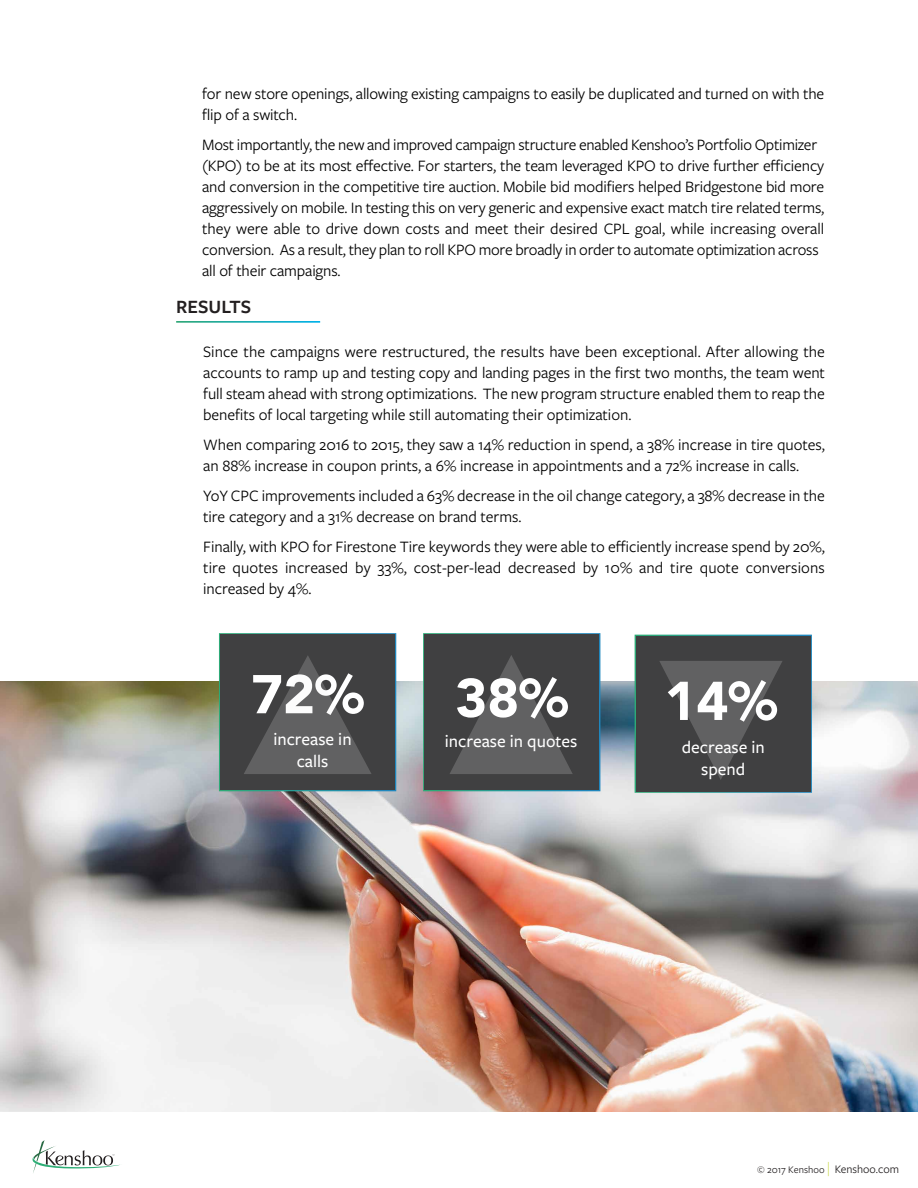
<style>
.page{position:relative;width:918px;height:1188px;background:#fff}
.page>*{position:absolute;margin:0;border:0;box-sizing:border-box;transform-origin:0 0}
.t1{font:900 54px "Avenir";color:#fff}
.t2{font:600 19.5px "Freight Sans Pro";color:#231f20}
.t3{font:500 18px/21.6px "Freight Sans Pro";color:#fff;text-align:center}
.t4{font:16.5px/21px "Freight Sans Pro";letter-spacing:-.01em;color:#000}
.t5{font:10.5px "Freight Sans Pro";color:#231f20}
.s1{font-size:15.75px;color:#c5d63c}
.s2{font-size:12px}
</style>
<div class="page">
<img style="left:0;top:681px;width:918px;height:430px">
<div style="left:219px;top:633px;width:177px;height:158px;background:#404041"></div>
<svg style="left:244px;top:656px;width:127px;height:118px"></svg>
<div style="left:423px;top:633px;width:177px;height:158px;background:#404041"></div>
<svg style="left:450px;top:655px;width:123px;height:119px"></svg>
<svg style="left:32px;top:1140px;width:88px;height:33px"></svg>
<div style="left:635px;top:635px;width:177px;height:158px;background:#404041"></div>
<svg style="left:659px;top:661px;width:123px;height:119px"></svg>
<p class="t4" style="left:202px;top:83px;width:624px">for new store openings, allowing existing campaigns to easily be duplicated and turned on with the flip of a switch.</p>
<p class="t4" style="left:202px;top:134px;width:624px">Most importantly, the new and improved campaign structure enabled Kenshoo’s Portfolio Optimizer (KPO) to be at its most effective. For starters, the team leveraged KPO to drive further efficiency and conversion in the competitive tire auction. Mobile bid modifiers helped Bridgestone bid more aggressively on mobile. In testing this on very generic and expensive exact match tire related terms, they were able to drive down costs and meet their desired CPL goal, while increasing overall conversion. As a result, they plan to roll KPO more broadly in order to automate optimization across all of their campaigns.</p>
<p class="t2" style="left:176px;top:294px;width:76px">RESULTS</p>
<p class="t4" style="left:203px;top:341px;width:623px;text-align:justify">Since the campaigns were restructured, the results have been exceptional. After allowing the accounts to ramp up and testing copy and landing pages in the first two months, the team went full steam ahead with strong optimizations. The new program structure enabled them to reap the benefits of local targeting while still automating their optimization.</p>
<p class="t4" style="left:203px;top:434px;width:623px">When comparing 2016 to 2015, they saw a 14% reduction in spend, a 38% increase in tire quotes, an 88% increase in coupon prints, a 6% increase in appointments and a 72% increase in calls.</p>
<p class="t4" style="left:203px;top:485px;width:623px">YoY CPC improvements included a 63% decrease in the oil change category, a 38% decrease in the tire category and a 31% decrease on brand terms.</p>
<p class="t4" style="left:203px;top:536px;width:623px;text-align:justify">Finally, with KPO for Firestone Tire keywords they were able to efficiently increase spend by 20%, tire quotes increased by 33%, cost-per-lead decreased by 10% and tire quote conversions increased by 4%.</p>
<h1 class="t1" style="left:251px;top:648px;width:114px">72%</h1>
<p class="t3" style="left:273px;top:728px;width:80px">increase in calls</p>
<h1 class="t1" style="left:455px;top:652px;width:114px">38%</h1>
<p class="t3" style="left:445px;top:729px;width:134px">increase in quotes</p>
<p class="t3" style="left:682px;top:736px;width:85px">decrease in spend</p>
<h1 class="t1" style="left:664px;top:655px;width:114px">14%</h1>
<p class="t5" style="left:757px;top:1162px;width:143px">© 2017 Kenshoo <span class="s1">|</span> <span class="s2">Kenshoo.com</span></p>
</div>
